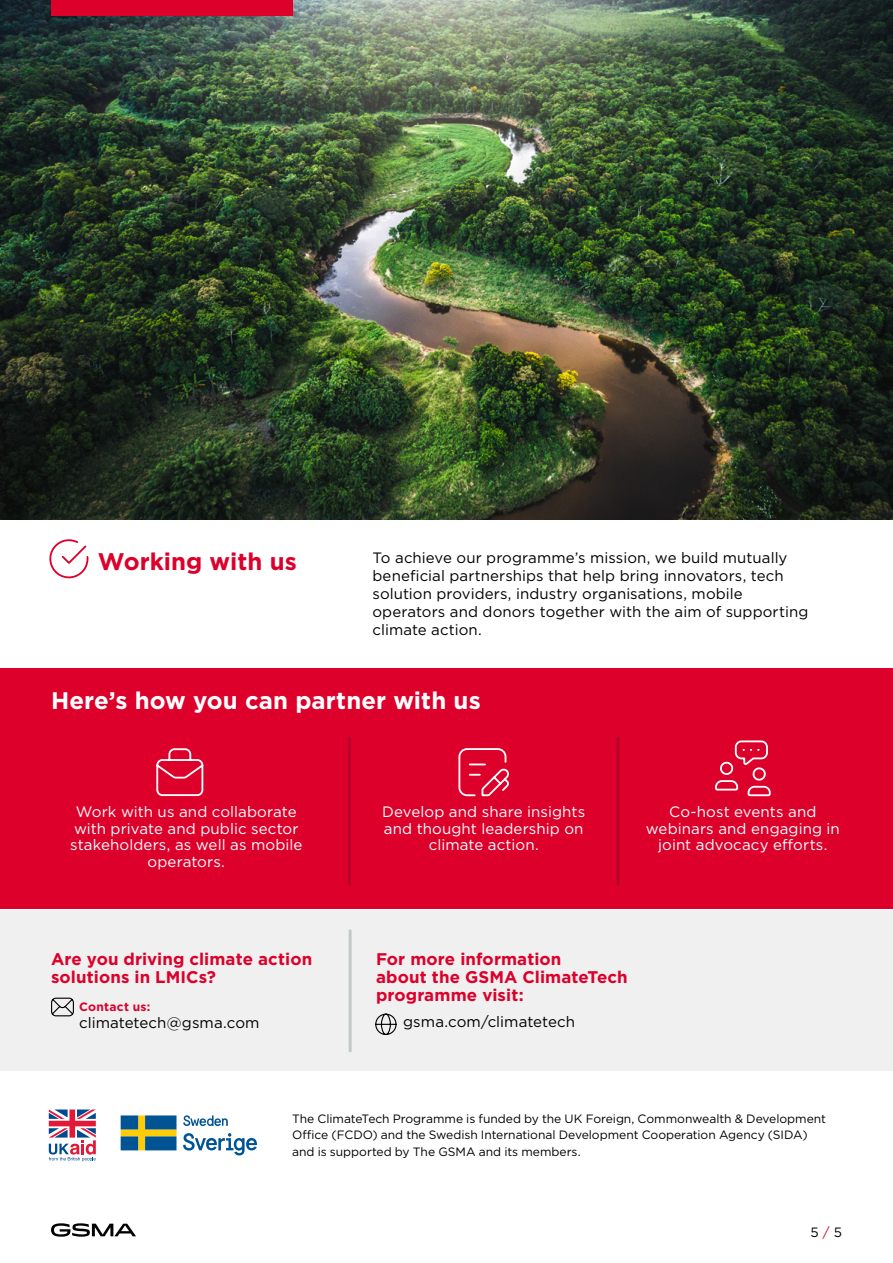
<style>
.page{position:relative;width:893px;height:1263px;background:#fff}
.page>*{position:absolute;margin:0;border:0;box-sizing:border-box;transform-origin:0 0}
.t1{font:700 24px "Gotham";letter-spacing:.005em;color:#fff}
.t2{font:700 24px "Gotham";color:#dc002b}
.t3{font:700 16.95px/18px "Gotham";letter-spacing:.005em;color:#dc002b}
.t4{font:15.15px/16.5px "Gotham";letter-spacing:.005em;color:#fff;text-align:center}
.t5{font:15.15px "Gotham";letter-spacing:.005em;color:#000}
.t6{font:15px/18px "Gotham";letter-spacing:.005em;color:#000}
.t7{font:13.5px "Gotham";color:#000}
.t8{font:12.15px/16.5px "Gotham";color:#000}
.t9{font:700 12.15px "Gotham";letter-spacing:.02em;color:#dc002b}
.s1{color:#dc002b}
</style>
<div class="page">
<svg style="left:51px;top:1223px;width:85px;height:14px"></svg>
<div style="left:0;top:910px;width:893px;height:160px;background:#f0f0f0"></div>
<img style="left:0;top:0;width:893px;height:519px">
<div style="left:0;top:668px;width:893px;height:240px;background:#dc002b"></div>
<svg style="left:49px;top:539px;width:40px;height:40px"></svg>
<svg style="left:156px;top:748px;width:48px;height:49px"></svg>
<svg style="left:458px;top:748px;width:51px;height:49px"></svg>
<svg style="left:715px;top:740px;width:56px;height:57px"></svg>
<hr style="left:348px;top:738px;width:3px;height:146px;background:#ba0328">
<hr style="left:349px;top:931px;width:3px;height:120px;background:#c3c8c8">
<hr style="left:616px;top:738px;width:3px;height:146px;background:#ba0328">
<svg style="left:49px;top:1109px;width:47px;height:52px"></svg>
<svg style="left:183px;top:1115px;width:74px;height:40px"></svg>
<svg style="left:121px;top:1115px;width:56px;height:35px;background:#507b70"></svg>
<div style="left:51px;top:0;width:241px;height:16px;background:#dc002b"></div>
<svg style="left:375px;top:1013px;width:22px;height:22px"></svg>
<svg style="left:51px;top:997px;width:23px;height:20px"></svg>
<h1 class="t2" style="left:98px;top:545px;width:201px">Working with us</h1>
<p class="t6" style="left:372px;top:548px;width:437px">To achieve our programme’s mission, we build mutually beneficial partnerships that help bring innovators, tech solution providers, industry organisations, mobile operators and donors together with the aim of supporting climate action.</p>
<h1 class="t1" style="left:51px;top:685px;width:431px">Here’s how you can partner with us</h1>
<p class="t4" style="left:70px;top:803px;width:234px">Work with us and collaborate with private and public sector stakeholders, as well as mobile operators.</p>
<p class="t4" style="left:382px;top:803px;width:204px">Develop and share insights and thought leadership on climate action.</p>
<p class="t4" style="left:646px;top:803px;width:196px">Co-host events and webinars and engaging in joint advocacy efforts.</p>
<p class="t3" style="left:51px;top:950px;width:263px">Are you driving climate action solutions in LMICs?</p>
<p class="t3" style="left:376px;top:950px;width:253px">For more information<br>about the GSMA ClimateTech programme visit:</p>
<p class="t9" style="left:79px;top:999px;width:73px">Contact us:</p>
<p class="t5" style="left:79px;top:1012px;width:182px">climatetech@gsma.com</p>
<p class="t5" style="left:403px;top:1012px;width:173px">gsma.com/climatetech</p>
<p class="t8" style="left:292px;top:1110px;width:535px">The ClimateTech Programme is funded by the UK Foreign, Commonwealth &amp; Development<br>Office (FCDO) and the Swedish International Development Cooperation Agency (SIDA) and is supported by The GSMA and its members.</p>
<p class="t7" style="left:810px;top:1223px;width:33px">5 <span class="s1">/</span> 5</p>
</div>
